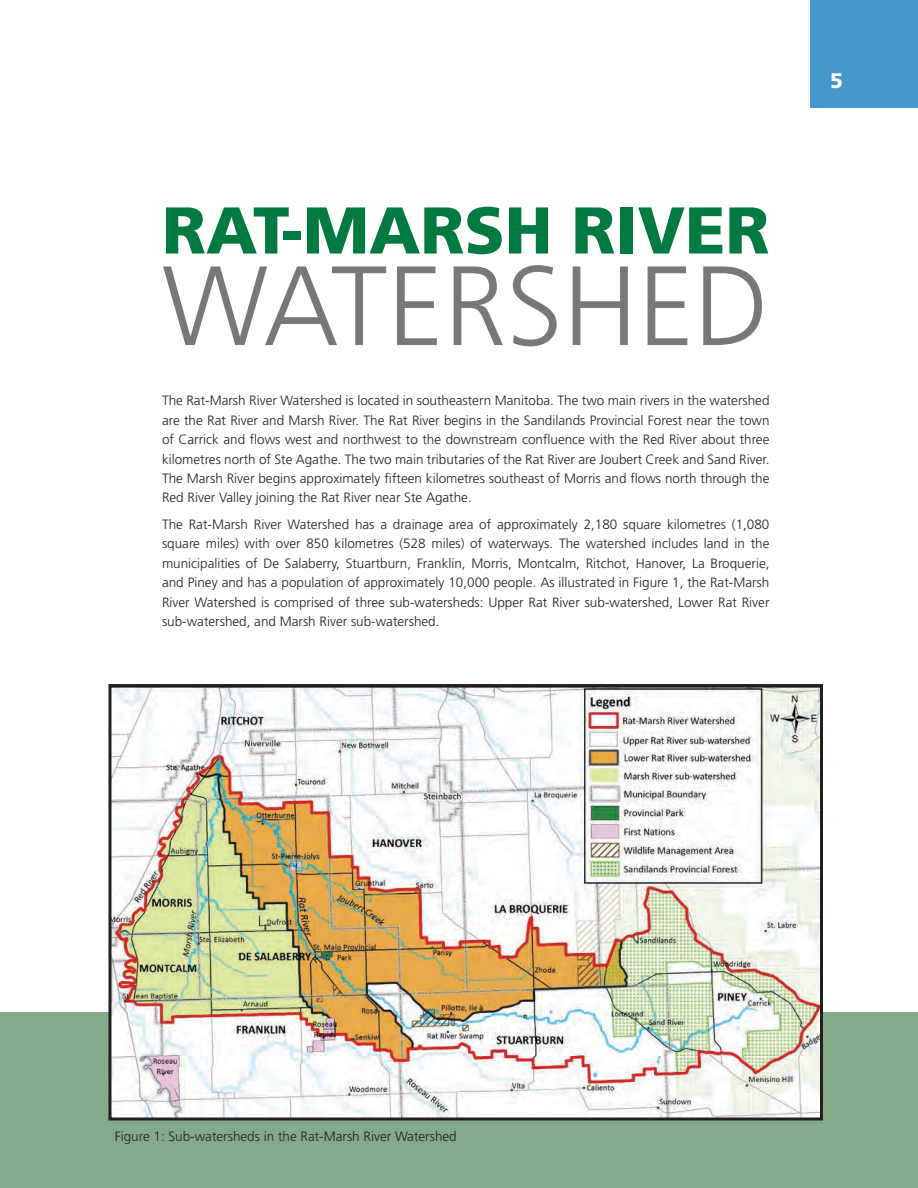
<style>
.page{position:relative;width:918px;height:1188px;background:#fff}
.page>*{position:absolute;margin:0;border:0;box-sizing:border-box;transform-origin:0 0}
.Heading_-_01{font:300 112.5px "Frutiger";color:#78787b}
.Heading_-_01-2{font:900 66px "Frutiger";color:#007a40}
.t1{font:900 21px "Frutiger";color:#fff}
.Basic_-_No_Indents{font:300 13.5px/19.5px "Frutiger";color:#231f20;text-align:justify}
</style>
<div class="page">
<div style="left:810px;top:0;width:108px;height:108px;background:#4698cc"></div>
<div style="left:0;top:1012px;width:918px;height:176px;background:#82ab8a"></div>
<img style="left:108px;top:684px;width:715px;height:437px">
<p class="Heading_-_01-2" style="left:162px;top:191px;width:609px">RAT-MARSH RIVER</p>
<p class="Heading_-_01" style="left:162px;top:243px;width:609px">WATERSHED</p>
<p class="Basic_-_No_Indents" style="left:162px;top:391px;width:609px">The Rat-Marsh River Watershed is located in southeastern Manitoba. The two main rivers in the watershed are the Rat River and Marsh River. The Rat River begins in the Sandilands Provincial Forest near the town of Carrick and flows west and northwest to the downstream confluence with the Red River about three kilometres north of Ste Agathe. The two main tributaries of the Rat River are Joubert Creek and Sand River.<br>The Marsh River begins approximately fifteen kilometres southeast of Morris and flows north through the Red River Valley joining the Rat River near Ste Agathe.</p>
<p class="Basic_-_No_Indents" style="left:162px;top:515px;width:609px">The Rat-Marsh River Watershed has a drainage area of approximately 2,180 square kilometres (1,080 square miles) with over 850 kilometres (528 miles) of waterways. The watershed includes land in the municipalities of De Salaberry, Stuartburn, Franklin, Morris, Montcalm, Ritchot, Hanover, La Broquerie, and Piney and has a population of approximately 10,000 people. As illustrated in Figure 1, the Rat-Marsh River Watershed is comprised of three sub-watersheds: Upper Rat River sub-watershed, Lower Rat River sub-watershed, and Marsh River sub-watershed.</p>
<h3 class="t1" style="left:830px;top:68px;width:14px">5</h3>
<p class="Basic_-_No_Indents" style="left:115px;top:1127px;width:344px">Figure 1: Sub-watersheds in the Rat-Marsh River Watershed</p>
</div>
